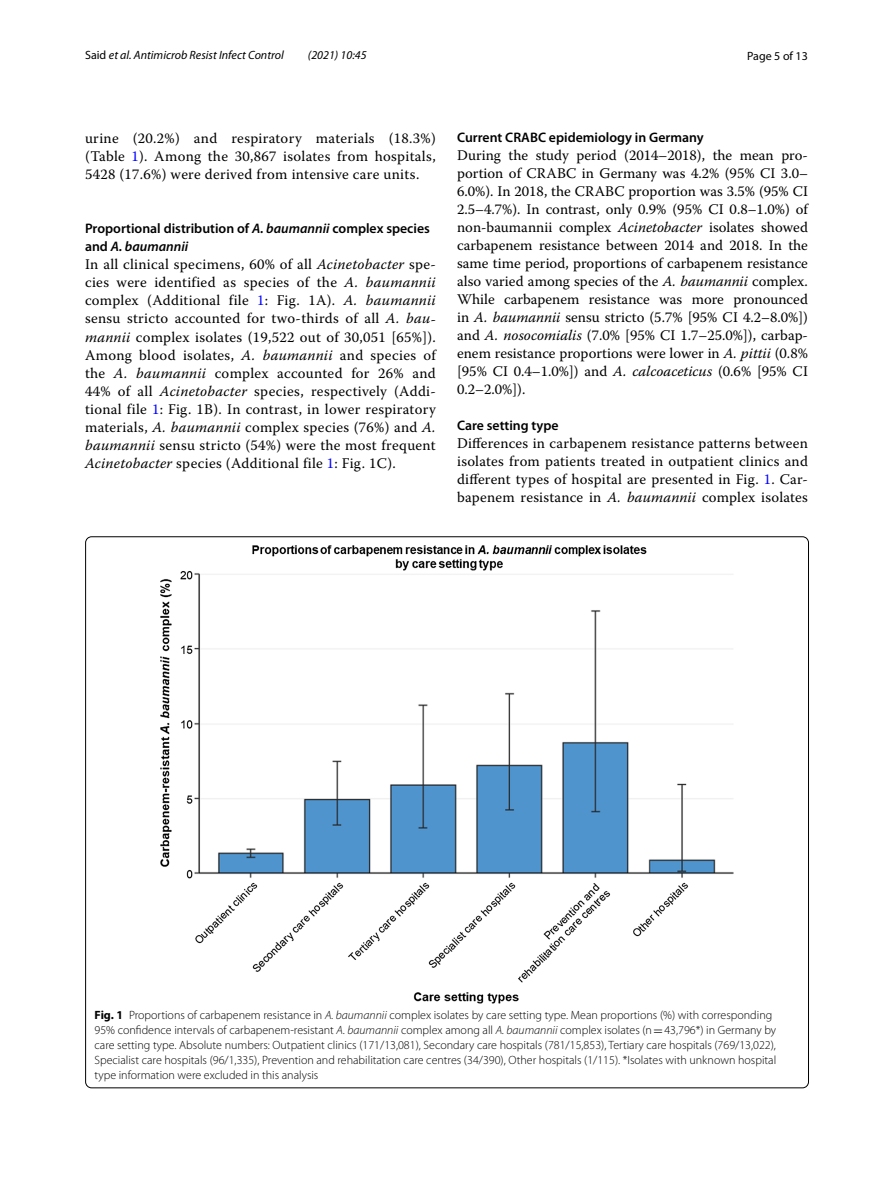
<style>
.page{position:relative;width:893px;height:1187px;background:#fff}
.page>*{position:absolute;margin:0;border:0;box-sizing:border-box;transform-origin:0 0}
.t1{font:14.7px/18px "Warnock Pro";letter-spacing:.02em;color:#000;text-align:justify}
.t2{font:600 13.8px/18px "Myriad Pro";color:#000}
.t3{font:300 12px/15px "Myriad Pro";color:#000}
.t4{font:italic 12px "Myriad Pro";color:#000}
.t5{font:12px "Myriad Pro";color:#000}
.s1{font-style:normal}
.s2{color:#00f}
.s3{font-style:italic}
.s4{font-weight:700}
.s5{font-family:"MTSY";font-weight:400}
</style>
<div class="page">
<img style="left:160px;top:545px;width:574px;height:458px">
<p class="t4" style="left:85px;top:48px;width:200px"><span class="s1">Said</span> et al. Antimicrob Resist Infect Control</p>
<p class="t4" style="left:308px;top:48px;width:60px">(2021) 10:45</p>
<p class="t5" style="left:747px;top:48px;width:62px">Page 5 of 13</p>
<p class="t1" style="left:85px;top:128px;width:352px">urine (20.2%) and respiratory materials (18.3%) (Table <span class="s2">1</span>). Among the 30,867 isolates from hospitals, 5428 (17.6%) were derived from intensive care units.</p>
<p class="t2" style="left:85px;top:219px;width:346px">Proportional distribution of <span class="s3">A. baumannii</span> complex species and <span class="s3">A. baumannii</span></p>
<p class="t1" style="left:85px;top:255px;width:352px">In all clinical specimens, 60% of all <span class="s3">Acinetobacter</span> spe&shy;cies were identified as species of the <span class="s3">A. baumannii </span>complex (Additional file <span class="s2">1</span>: Fig. 1A). <span class="s3">A. baumannii </span>sensu stricto accounted for two-thirds of all <span class="s3">A. bau&shy;mannii</span> complex isolates (19,522 out of 30,051 [65%]).<br>Among blood isolates, <span class="s3">A. baumannii</span> and species of the <span class="s3">A. baumannii</span> complex accounted for 26% and 44% of all <span class="s3">Acinetobacter</span> species, respectively (Addi&shy;tional file <span class="s2">1</span>: Fig. 1B). In contrast, in lower respiratory materials, <span class="s3">A. baumannii</span> complex species (76%) and <span class="s3">A. baumannii</span> sensu stricto (54%) were the most frequent <span class="s3">Acinetobacter</span> species (Additional file <span class="s2">1</span>: Fig. 1C).</p>
<p class="t2" style="left:457px;top:128px;width:248px">Current CRABC epidemiology in Germany</p>
<p class="t1" style="left:457px;top:146px;width:352px">During the study period (2014–2018), the mean pro&shy;portion of CRABC in Germany was 4.2% (95% CI 3.0– 6.0%). In 2018, the CRABC proportion was 3.5% (95% CI 2.5–4.7%). In contrast, only 0.9% (95% CI 0.8–1.0%) of non-baumannii complex <span class="s3">Acinetobacter</span> isolates showed carbapenem resistance between 2014 and 2018. In the same time period, proportions of carbapenem resistance also varied among species of the <span class="s3">A. baumannii</span> complex.<br>While carbapenem resistance was more pronounced in <span class="s3">A. baumannii</span> sensu stricto (5.7% [95% CI 4.2–8.0%]) and <span class="s3">A. nosocomialis</span> (7.0% [95% CI 1.7–25.0%]), carbap&shy;enem resistance proportions were lower in <span class="s3">A. pittii</span> (0.8% [95% CI 0.4–1.0%]) and <span class="s3">A. calcoaceticus</span> (0.6% [95% CI 0.2–2.0%]).</p>
<p class="t2" style="left:457px;top:416px;width:103px">Care setting type</p>
<p class="t1" style="left:457px;top:434px;width:352px">Differences in carbapenem resistance patterns between isolates from patients treated in outpatient clinics and different types of hospital are presented in Fig. <span class="s2">1</span>. Car&shy;bapenem resistance in <span class="s3">A. baumannii</span> complex isolates</p>
<p class="t3" style="left:95px;top:1007px;width:683px"><span class="s4">Fig. 1</span> Proportions of carbapenem resistance in <span class="s3">A. baumannii</span> complex isolates by care setting type. Mean proportions (%) with corresponding 95% confidence intervals of carbapenem-resistant <span class="s3">A. baumannii</span> complex among all <span class="s3">A. baumannii</span> complex isolates (n<span class="s5">=</span>43,796*) in Germany by care setting type. Absolute numbers: Outpatient clinics (171/13,081), Secondary care hospitals (781/15,853), Tertiary care hospitals (769/13,022), Specialist care hospitals (96/1,335), Prevention and rehabilitation care centres (34/390), Other hospitals (1/115). *Isolates with unknown hospital type information were excluded in this analysis</p>
</div>
